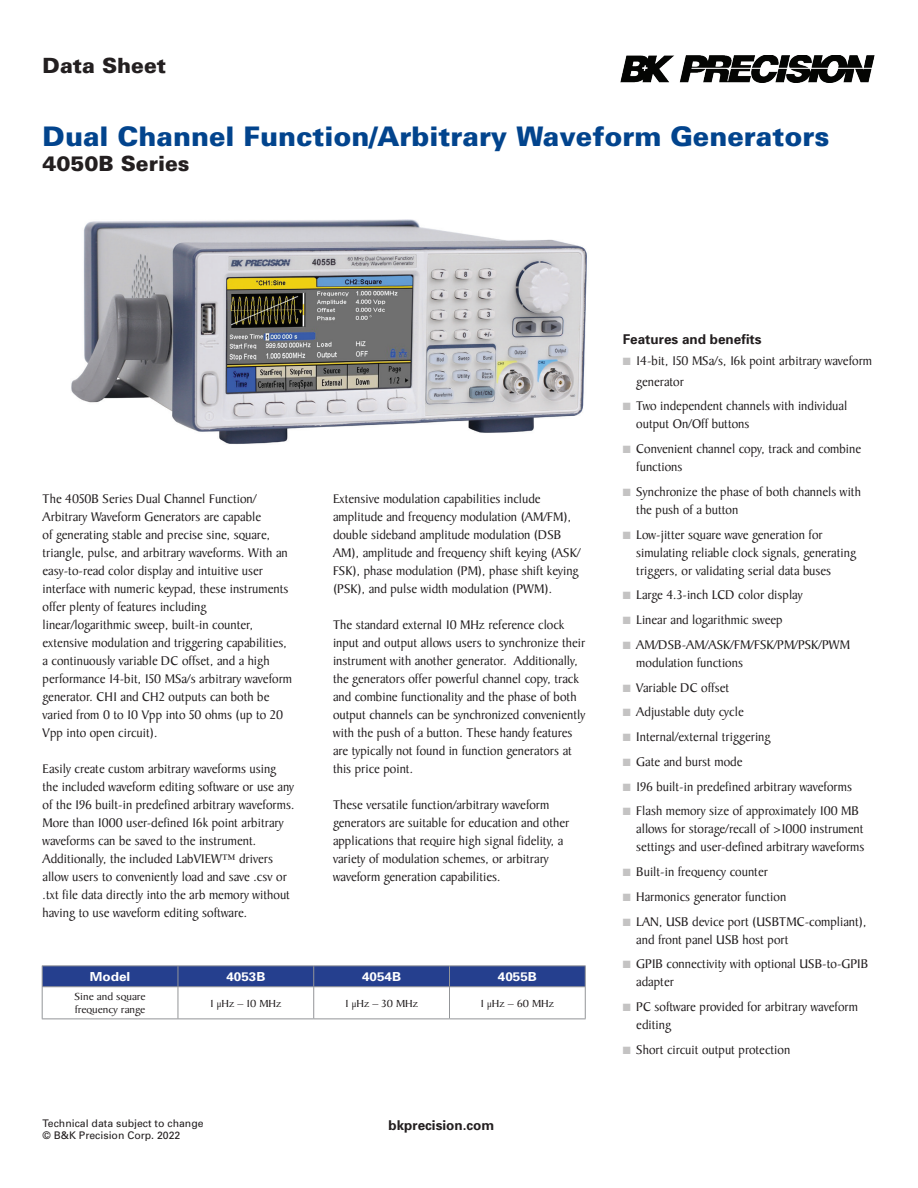
<style>
.page{position:relative;width:918px;height:1188px;background:#fff}
.page>*{position:absolute;margin:0;border:0;box-sizing:border-box;transform-origin:0 0}
.t1{font:900 27px "Univers";color:#02448d}
.t2{font:900 21px "Univers";color:#231f20}
.t3{font:13.5px/18px "Baker Signet";color:#231f20}
.t4{font:700 13.5px "Univers";color:#231f20}
.t5{font:700 12.45px "Univers";color:#fff;scale:1.09 1}
.t6{font:11.1px/13.2px "Baker Signet";color:#231f20;scale:1.09 1}
.t7{font:10.5px/12.6px "Univers";color:#231f20}
.s1{font-size:9.9px}
.s2{color:#c4c3c3}
</style>
<div class="page">
<img style="left:621px;top:55px;width:254px;height:27px">
<hr style="left:42px;top:1019px;width:136px;height:1px;background:#939598">
<hr style="left:178px;top:1019px;width:136px;height:1px;background:#939598">
<hr style="left:314px;top:1019px;width:136px;height:1px;background:#939598">
<hr style="left:450px;top:1019px;width:136px;height:1px;background:#939598">
<svg style="left:42px;top:966px;width:544px;height:21px;background:#2c448e"></svg>
<hr style="left:42px;top:987px;width:1px;height:32px;background:#939598">
<hr style="left:178px;top:987px;width:1px;height:32px;background:#939598">
<hr style="left:313px;top:987px;width:1px;height:32px;background:#939598">
<hr style="left:449px;top:987px;width:1px;height:32px;background:#939598">
<hr style="left:585px;top:987px;width:1px;height:32px;background:#939598">
<img style="left:71px;top:219px;width:516px;height:225px">
<h2 class="t2" style="left:43px;top:53px;width:125px">Data Sheet</h2>
<h1 class="t1" style="left:43px;top:120px;width:788px">Dual Channel Function/Arbitrary Waveform Generators</h1>
<h2 class="t2" style="left:43px;top:151px;width:148px">4050B Series</h2>
<p class="t3" style="left:43px;top:490px;width:251px">The 4050B Series Dual Channel Function/ Arbitrary Waveform Generators are capable<br>of generating stable and precise sine, square, triangle, pulse, and arbitrary waveforms. With an easy-to-read color display and intuitive user interface with numeric keypad, these instruments offer plenty of features including linear/logarithmic sweep, built-in counter, extensive modulation and triggering capabilities, a continuously variable DC offset, and a high performance 14-bit, 150 MSa/s arbitrary waveform generator. CH1 and CH2 outputs can both be varied from 0 to 10 Vpp into 50 ohms (up to 20<br>Vpp into open circuit).</p>
<p class="t3" style="left:43px;top:760px;width:253px">Easily create custom arbitrary waveforms using the included waveform editing software or use any of the 196 built-in predefined arbitrary waveforms.<br>More than 1000 user-defined 16k point arbitrary waveforms can be saved to the instrument.<br>Additionally, the included LabVIEW™ drivers allow users to conveniently load and save .csv or .txt file data directly into the arb memory without having to use waveform editing software.</p>
<p class="t3" style="left:333px;top:490px;width:249px">Extensive modulation capabilities include amplitude and frequency modulation (AM/FM), double sideband amplitude modulation (DSB AM), amplitude and frequency shift keying (ASK/ FSK), phase modulation (PM), phase shift keying (PSK), and pulse width modulation (PWM).</p>
<p class="t3" style="left:333px;top:616px;width:254px">The standard external 10 MHz reference clock input and output allows users to synchronize their instrument with another generator. Additionally, the generators offer powerful channel copy, track and combine functionality and the phase of both output channels can be synchronized conveniently with the push of a button. These handy features are typically not found in function generators at this price point.</p>
<p class="t3" style="left:333px;top:796px;width:238px">These versatile function/arbitrary waveform generators are suitable for education and other applications that require high signal fidelity, a variety of modulation schemes, or arbitrary waveform generation capabilities.</p>
<p class="t5" style="left:90px;top:969px;width:39px">Model</p>
<p class="t5" style="left:226px;top:969px;width:37px">4053B</p>
<p class="t5" style="left:362px;top:969px;width:37px">4054B</p>
<p class="t5" style="left:498px;top:969px;width:37px">4055B</p>
<p class="t6" style="left:75px;top:990px;width:67px">Sine and square frequency range</p>
<p class="t6" style="left:210px;top:997px;width:67px">1 <span class="s1">µ</span>Hz – 10 MHz</p>
<p class="t6" style="left:345px;top:997px;width:68px">1 <span class="s1">µ</span>Hz – 30 MHz</p>
<p class="t6" style="left:481px;top:997px;width:69px">1 <span class="s1">µ</span>Hz – 60 MHz</p>
<p class="t7" style="left:43px;top:1117px;width:163px">Technical data subject to change © B&amp;K Precision Corp. 2022</p>
<p class="t4" style="left:388px;top:1117px;width:107px">bkprecision.com</p>
<p class="t4" style="left:623px;top:331px;width:140px">Features and benefits</p>
<p class="t3" style="left:636px;top:350px;width:237px;line-height:21px;text-indent:-14px"><span class="s2">■</span> 14-bit, 150 MSa/s, 16k point arbitrary waveform generator</p>
<p class="t3" style="left:636px;top:397px;width:212px;text-indent:-14px"><span class="s2">■</span> Two independent channels with individual output On/Off buttons</p>
<p class="t3" style="left:636px;top:440px;width:226px;text-indent:-14px"><span class="s2">■</span> Convenient channel copy, track and combine functions</p>
<p class="t3" style="left:636px;top:483px;width:226px;text-indent:-14px"><span class="s2">■</span> Synchronize the phase of both channels with the push of a button</p>
<p class="t3" style="left:636px;top:526px;width:221px;text-indent:-14px"><span class="s2">■</span> Low-jitter square wave generation for simulating reliable clock signals, generating triggers, or validating serial data buses</p>
<p class="t3" style="left:623px;top:586px;width:181px"><span class="s2">■</span> Large 4.3-inch LCD color display</p>
<p class="t3" style="left:623px;top:611px;width:161px"><span class="s2">■</span> Linear and logarithmic sweep</p>
<p class="t3" style="left:636px;top:636px;width:215px;text-indent:-14px"><span class="s2">■</span> AM/DSB-AM/ASK/FM/FSK/PM/PSK/PWM modulation functions</p>
<p class="t3" style="left:623px;top:679px;width:108px"><span class="s2">■</span> Variable DC offset</p>
<p class="t3" style="left:623px;top:703px;width:122px"><span class="s2">■</span> Adjustable duty cycle</p>
<p class="t3" style="left:623px;top:728px;width:150px"><span class="s2">■</span> Internal/external triggering</p>
<p class="t3" style="left:623px;top:753px;width:121px"><span class="s2">■</span> Gate and burst mode</p>
<p class="t3" style="left:623px;top:778px;width:231px"><span class="s2">■</span> 196 built-in predefined arbitrary waveforms</p>
<p class="t3" style="left:636px;top:802px;width:230px;text-indent:-14px"><span class="s2">■</span> Flash memory size of approximately 100 MB allows for storage/recall of &gt;1000 instrument settings and user-defined arbitrary waveforms</p>
<p class="t3" style="left:623px;top:863px;width:147px"><span class="s2">■</span> Built-in frequency counter</p>
<p class="t3" style="left:623px;top:888px;width:165px"><span class="s2">■</span> Harmonics generator function</p>
<p class="t3" style="left:636px;top:913px;width:232px;text-indent:-14px"><span class="s2">■</span> LAN, USB device port (USBTMC-compliant), and front panel USB host port</p>
<p class="t3" style="left:636px;top:955px;width:233px;text-indent:-14px"><span class="s2">■</span> GPIB connectivity with optional USB-to-GPIB adapter</p>
<p class="t3" style="left:636px;top:998px;width:223px;text-indent:-14px"><span class="s2">■</span> PC software provided for arbitrary waveform editing</p>
<p class="t3" style="left:623px;top:1041px;width:169px"><span class="s2">■</span> Short circuit output protection</p>
</div>
